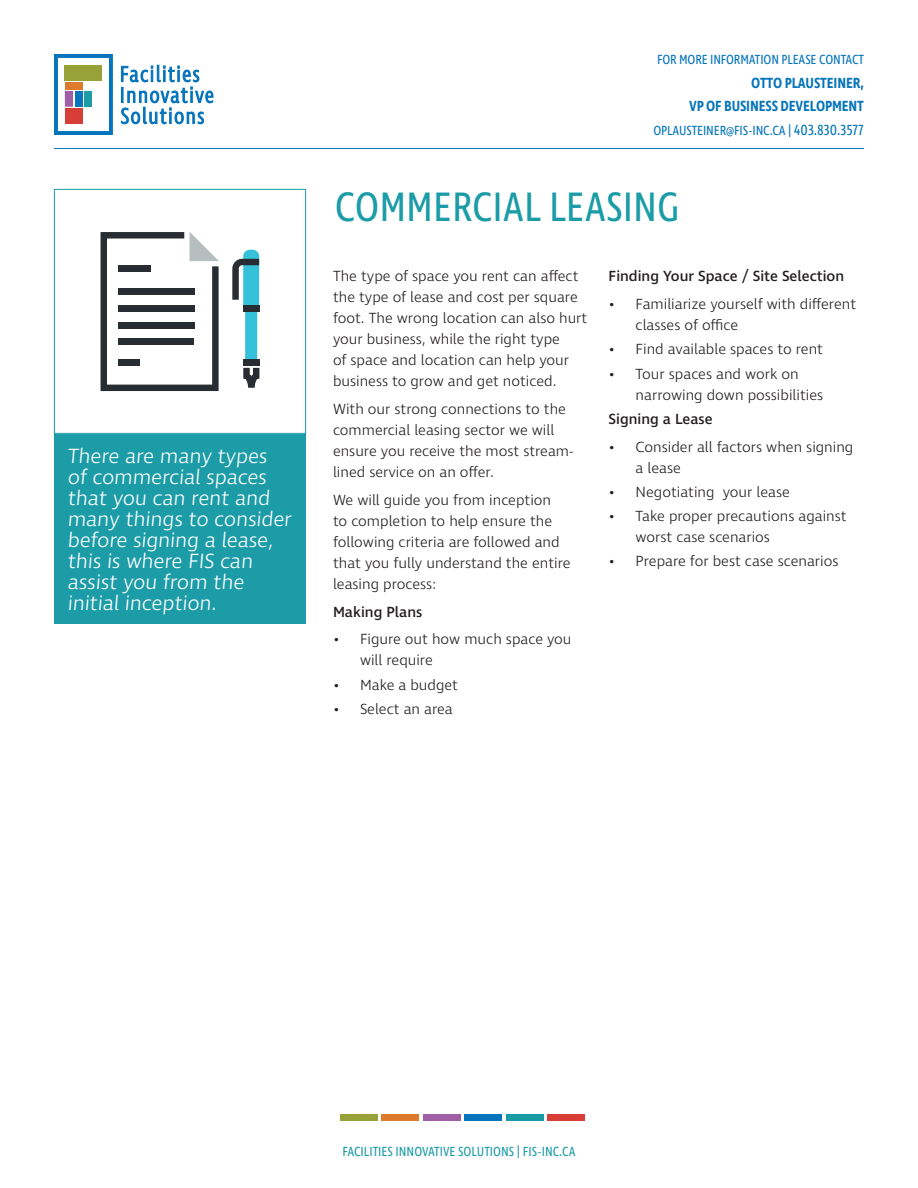
<style>
.page{position:relative;width:918px;height:1188px;background:#fff}
.page>*{position:absolute;margin:0;border:0;box-sizing:border-box;transform-origin:0 0}
.t1{font:42px "Ingra Cd";color:#1c9ca7}
.t2{font:300 21px/21px "Ingra";color:#fff}
.t3{font:300 15px/21px "Ingra";color:#231f20}
.t4{font:500 15px "Ingra";color:#231f20}
.t5{font:600 15px/23.5px "Ingra Cd";letter-spacing:-.01em;color:#0675bb;text-align:right}
.t6{font:13.5px "Ingra Cd";letter-spacing:-.01em;color:#0675bb}
.t7{font:13.5px "Ingra Cd";color:#1c9ca7}
.s1{font-size:15px}
</style>
<div class="page">
<div style="left:340px;top:1114px;width:37px;height:6px;background:#97a338"></div>
<div style="left:381px;top:1114px;width:38px;height:6px;background:#dd7a2c"></div>
<div style="left:423px;top:1114px;width:37px;height:6px;background:#9f5fa7"></div>
<div style="left:465px;top:1114px;width:37px;height:6px;background:#0675bb"></div>
<div style="left:506px;top:1114px;width:37px;height:6px;background:#199ba6"></div>
<div style="left:548px;top:1114px;width:37px;height:6px;background:#d83e36"></div>
<svg style="left:232px;top:250px;width:27px;height:109px"></svg>
<div style="left:243px;top:306px;width:16px;height:6px;background:#272d33"></div>
<div style="left:243px;top:359px;width:16px;height:7px;background:#272d33"></div>
<svg style="left:243px;top:368px;width:16px;height:20px"></svg>
<svg style="left:101px;top:232px;width:118px;height:159px"></svg>
<div style="left:119px;top:265px;width:32px;height:6px;background:#272d33"></div>
<div style="left:118px;top:288px;width:76px;height:7px;background:#272d33"></div>
<div style="left:118px;top:305px;width:76px;height:6px;background:#272d33"></div>
<div style="left:118px;top:322px;width:76px;height:6px;background:#272d33"></div>
<div style="left:118px;top:339px;width:76px;height:6px;background:#272d33"></div>
<div style="left:118px;top:359px;width:22px;height:7px;background:#272d33"></div>
<div style="left:54px;top:189px;width:252px;height:245px;border:1px solid #1c9ca7"></div>
<div style="left:54px;top:434px;width:252px;height:190px;background:#1c9ca7"></div>
<svg style="left:54px;top:54px;width:160px;height:81px"></svg>
<hr style="left:54px;top:148px;width:810px;height:1px;background:#0675bb">
<h2 class="t2" style="left:67px;top:447px;width:228px">There are many types<br>of commercial spaces that you can rent and many things to consider before signing a lease, this is where FIS can assist you from the initial inception.</h2>
<p class="t6" style="left:657px;top:51px;width:208px">FOR MORE INFORMATION PLEASE CONTACT</p>
<p class="t5" style="left:689px;top:72px;width:176px">OTTO PLAUSTEINER,<br>VP OF BUSINESS DEVELOPMENT</p>
<p class="t6" style="left:653px;top:122px;width:212px">OPLAUSTEINER@FIS-INC.CA | <span class="s1">403.830.3577</span></p>
<h1 class="t1" style="left:335px;top:181px;width:346px">COMMERCIAL LEASING</h1>
<p class="t3" style="left:333px;top:267px;width:256px">The type of space you rent can affect the type of lease and cost per square foot. The wrong location can also hurt your business, while the right type<br>of space and location can help your business to grow and get noticed.</p>
<p class="t3" style="left:333px;top:399px;width:241px">With our strong connections to the commercial leasing sector we will ensure you receive the most stream&shy;lined service on an offer.</p>
<p class="t3" style="left:333px;top:490px;width:239px">We will guide you from inception<br>to completion to help ensure the following criteria are followed and that you fully understand the entire leasing process:</p>
<p class="t4" style="left:333px;top:602px;width:91px">Making Plans</p>
<p class="t3" style="left:360px;top:630px;width:213px;text-indent:-27px">• Figure out how much space you will require</p>
<p class="t3" style="left:333px;top:675px;width:127px">• Make a budget</p>
<p class="t3" style="left:333px;top:699px;width:121px">• Select an area</p>
<p class="t4" style="left:609px;top:267px;width:237px">Finding Your Space / Site Selection</p>
<p class="t3" style="left:636px;top:294px;width:222px;text-indent:-27px">• Familiarize yourself with different classes of office</p>
<p class="t3" style="left:609px;top:340px;width:216px">• Find available spaces to rent</p>
<p class="t3" style="left:636px;top:364px;width:189px;text-indent:-27px">• Tour spaces and work on narrowing down possibilities</p>
<p class="t4" style="left:609px;top:410px;width:106px">Signing a Lease</p>
<p class="t3" style="left:636px;top:437px;width:219px;text-indent:-27px">• Consider all factors when signing a lease</p>
<p class="t3" style="left:609px;top:482px;width:183px">• Negotiating your lease</p>
<p class="t3" style="left:636px;top:506px;width:213px;text-indent:-27px">• Take proper precautions against worst case scenarios</p>
<p class="t3" style="left:609px;top:552px;width:231px">• Prepare for best case scenarios</p>
<p class="t7" style="left:342px;top:1143px;width:235px">FACILITIES INNOVATIVE SOLUTIONS | FIS-INC.CA</p>
</div>
